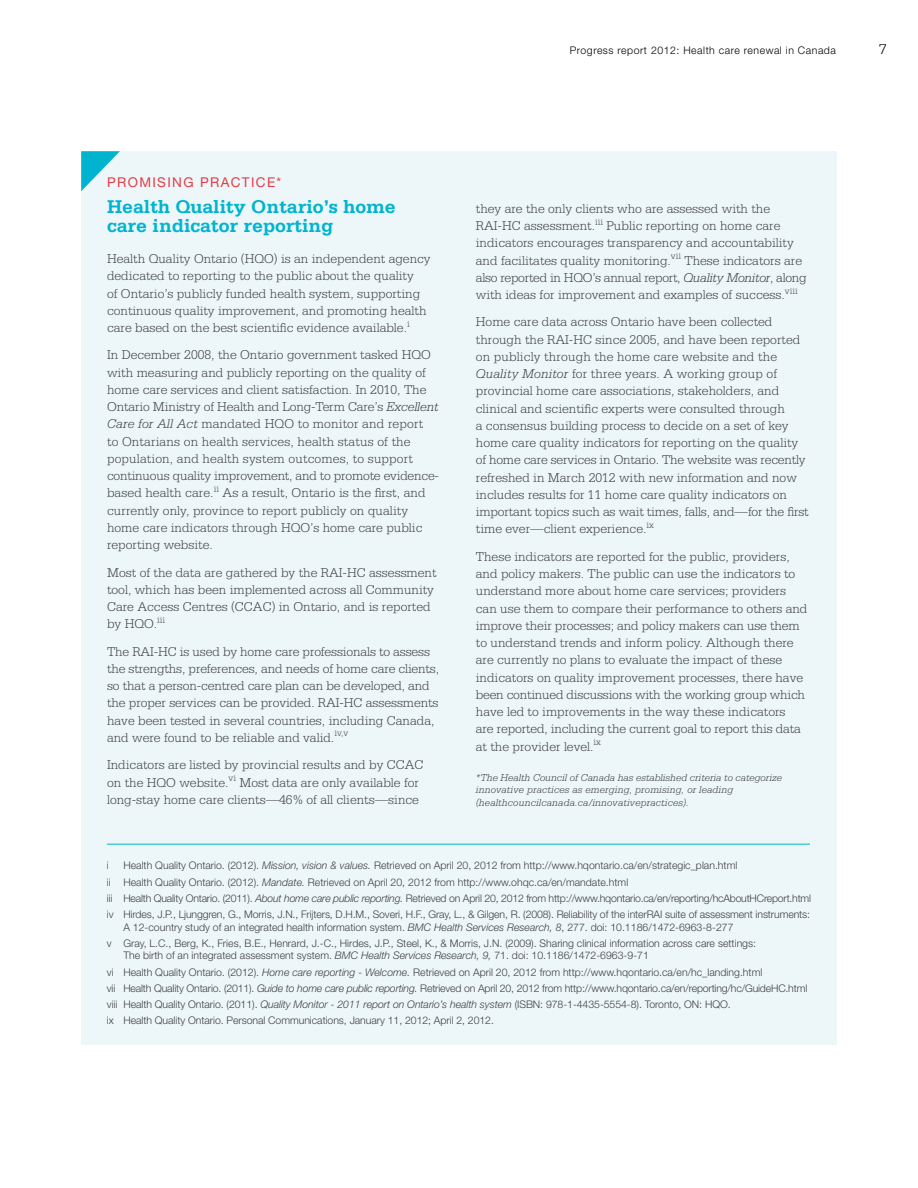
<style>
.page{position:relative;width:918px;height:1188px;background:#fff}
.page>*{position:absolute;margin:0;border:0;box-sizing:border-box;transform-origin:0 0}
.H4_Sidebar_Headers{font:700 19.5px/19.5px "Serifa";color:#00b4d0}
.t1{font:300 15px "Serifa";color:#000}
.Sidebar_body{font:300 13.5px/17.2px "Serifa";color:#414042}
.Key_Message_Topics{font:13.5px "Helvetica Neue";letter-spacing:.1em;color:#e33b45}
.References{font:300 10.5px/12.8px "Helvetica Neue";color:#414042}
.Sidebar_body-2{font:italic 300 10.5px/12.8px "Serifa";letter-spacing:.015em;color:#414042}
.References-2{font:300 10.5px "Helvetica Neue";letter-spacing:-.02em;color:#414042}
.t2{font:300 10.5px "Helvetica Neue";letter-spacing:.05em;color:#000}
.s1{font-style:italic}
</style>
<div class="page">
<div style="left:81px;top:151px;width:756px;height:893px;background:#edf7f9"></div>
<svg style="left:81px;top:151px;width:39px;height:40px"></svg>
<hr style="left:107px;top:844px;width:703px;height:1px;background:#00b4d0">
<p class="t2" style="left:570px;top:44px;width:268px">Progress report 2012: Health care renewal in Canada</p>
<p class="t1" style="left:879px;top:41px;width:9px">7</p>
<p class="Key_Message_Topics" style="left:107px;top:174px;width:176px">PROMISING PRACTICE*</p>
<p class="H4_Sidebar_Headers" style="left:107px;top:196px;width:290px">Health Quality Ontario’s home care indicator reporting</p>
<p class="Sidebar_body" style="left:107px;top:250px;width:325px">Health Quality Ontario (HQO) is an independent agency dedicated to reporting to the public about the quality<br>of Ontario’s publicly funded health system, supporting continuous quality improvement, and promoting health care based on the best scientific evidence available.<sup>i</sup></p>
<p class="Sidebar_body" style="left:107px;top:346px;width:334px">In December 2008, the Ontario government tasked HQO with measuring and publicly reporting on the quality of home care services and client satisfaction. In 2010, The Ontario Ministry of Health and Long-Term Care’s <span class="s1">Excellent Care for All Act</span> mandated HQO to monitor and report<br>to Ontarians on health services, health status of the population, and health system outcomes, to support continuous quality improvement, and to promote evidence&shy;based health care.<sup>ii</sup> As a result, Ontario is the first, and currently only, province to report publicly on quality home care indicators through HQO’s home care public reporting website.</p>
<p class="Sidebar_body" style="left:107px;top:563px;width:331px">Most of the data are gathered by the RAI-HC assessment tool, which has been implemented across all Community Care Access Centres (CCAC) in Ontario, and is reported by HQO.<sup>iii</sup></p>
<p class="Sidebar_body" style="left:107px;top:643px;width:334px">The RAI-HC is used by home care professionals to assess the strengths, preferences, and needs of home care clients, so that a person-centred care plan can be developed, and the proper services can be provided. RAI-HC assessments have been tested in several countries, including Canada, and were found to be reliable and valid.<sup>iv,v</sup></p>
<p class="Sidebar_body" style="left:107px;top:756px;width:318px">Indicators are listed by provincial results and by CCAC on the HQO website.<sup>vi</sup> Most data are only available for long-stay home care clients—46% of all clients—since</p>
<p class="Sidebar_body" style="left:476px;top:200px;width:332px">they are the only clients who are assessed with the RAI-HC assessment.<sup>iii</sup> Public reporting on home care indicators encourages transparency and accountability and facilitates quality monitoring.<sup>vii</sup> These indicators are also reported in HQO’s annual report, <span class="s1">Quality Monitor</span>, along with ideas for improvement and examples of success.<sup>viii</sup></p>
<p class="Sidebar_body" style="left:476px;top:313px;width:334px">Home care data across Ontario have been collected through the RAI-HC since 2005, and have been reported on publicly through the home care website and the <span class="s1">Quality Monitor</span> for three years. A working group of provincial home care associations, stakeholders, and clinical and scientific experts were consulted through<br>a consensus building process to decide on a set of key home care quality indicators for reporting on the quality of home care services in Ontario. The website was recently refreshed in March 2012 with new information and now includes results for 11 home care quality indicators on important topics such as wait times, falls, and—for the first time ever—client experience.<sup>ix</sup></p>
<p class="Sidebar_body" style="left:476px;top:548px;width:333px">These indicators are reported for the public, providers, and policy makers. The public can use the indicators to understand more about home care services; providers can use them to compare their performance to others and improve their processes; and policy makers can use them to understand trends and inform policy. Although there are currently no plans to evaluate the impact of these indicators on quality improvement processes, there have been continued discussions with the working group which have led to improvements in the way these indicators<br>are reported, including the current goal to report this data at the provider level.<sup>ix</sup></p>
<p class="Sidebar_body-2" style="left:476px;top:771px;width:308px">*The Health Council of Canada has established criteria to categorize innovative practices as emerging, promising, or leading (healthcouncilcanada.ca/innovativepractices).</p>
<p class="References" style="left:107px;top:859px;width:3px">i</p>
<p class="References" style="left:123px;top:859px;width:616px">Health Quality Ontario. (2012). <span class="s1">Mission, vision &amp; values.</span> Retrieved on April 20, 2012 from http://www.hqontario.ca/en/strategic_plan.html</p>
<p class="References" style="left:107px;top:875px;width:523px">ii Health Quality Ontario. (2012). <span class="s1">Mandate.</span> Retrieved on April 20, 2012 from http://www.ohqc.ca/en/mandate.html</p>
<p class="References-2" style="left:107px;top:891px;width:706px">iii Health Quality Ontario. (2011). <span class="s1">About home care public reporting.</span> Retrieved on April 20, 2012 from http://www.hqontario.ca/en/reporting/hcAboutHCreport.html</p>
<p class="References" style="left:123px;top:907px;width:688px;text-indent:-16px">iv Hirdes, J.P., Ljunggren, G., Morris, J.N., Frijters, D.H.M., Soveri, H.F., Gray, L., &amp; Gilgen, R. (2008). Reliability of the interRAI suite of assessment instruments:<br>A 12-country study of an integrated health information system. <span class="s1">BMC Health Services Research, 8</span>, 277. doi: 10.1186/1472-6963-8-277</p>
<p class="References" style="left:123px;top:936px;width:634px;text-indent:-16px">v Gray, L.C., Berg, K., Fries, B.E., Henrard, J.-C., Hirdes, J.P., Steel, K., &amp; Morris, J.N. (2009). Sharing clinical information across care settings:<br>The birth of an integrated assessment system. <span class="s1">BMC Health Services Research, 9,</span> 71. doi: 10.1186/1472-6963-9-71</p>
<p class="References" style="left:107px;top:965px;width:657px">vi Health Quality Ontario. (2012). <span class="s1">Home care reporting - Welcome.</span> Retrieved on April 20, 2012 from http://www.hqontario.ca/en/hc_landing.html</p>
<p class="References" style="left:107px;top:981px;width:702px">vii Health Quality Ontario. (2011). <span class="s1">Guide to home care public reporting.</span> Retrieved on April 20, 2012 from http://www.hqontario.ca/en/reporting/hc/GuideHC.html</p>
<p class="References" style="left:107px;top:997px;width:625px">viii Health Quality Ontario. (2011). <span class="s1">Quality Monitor - 2011 report on Ontario’s health system</span> (ISBN: 978-1-4435-5554-8). Toronto, ON: HQO.</p>
<p class="References" style="left:107px;top:1014px;width:389px">ix Health Quality Ontario. Personal Communications, January 11, 2012; April 2, 2012.</p>
</div>
